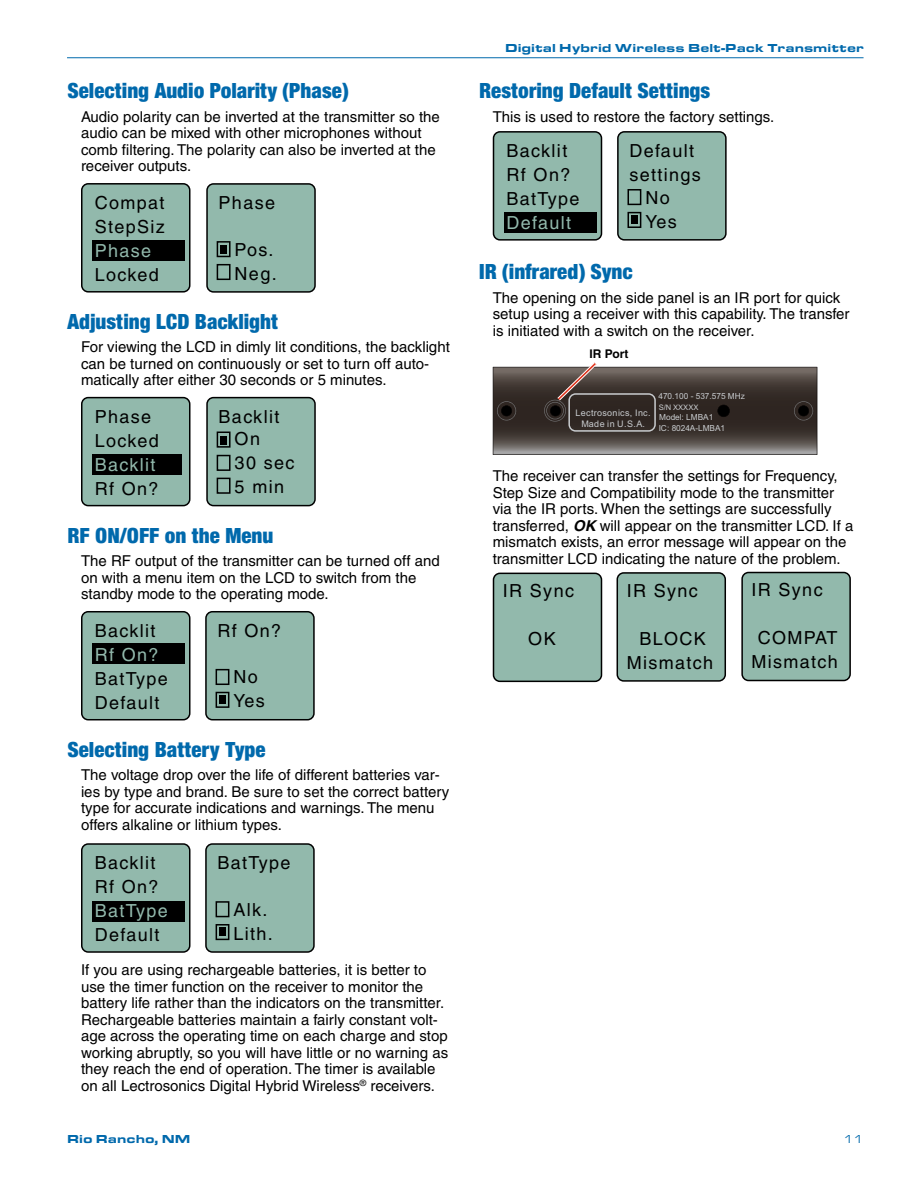
<style>
.page{position:relative;width:918px;height:1188px;background:#fff}
.page>*{position:absolute;margin:0;border:0;box-sizing:border-box;transform-origin:0 0}
.t1{font:900 condensed 22.5px "Sans";color:#0069ac}
.t2{font:18px/24px "Helvetica";letter-spacing:.075em;color:#000}
.t3{font:18px "Helvetica";letter-spacing:.075em;color:#92b9ac}
.t4{font:15px/16.5px "Helvetica";color:#000}
.t5{font:900 12px "Eurostile Extended";color:#0069ac}
.t6{font:700 12px "Helvetica";color:#000}
.t7{font:12px "Eurostile Extended";color:#0069ac}
.t8{font:9px/10.5px "Arial";letter-spacing:.045em;color:#c9cccf;text-align:center}
.t9{font:8.4px "Arial";color:#c9cccf}
.t10{font:7.65px "Arial";color:#c9cccf}
.s1{font-weight:700;font-style:italic}
</style>
<div class="page">
<hr style="left:67px;top:57px;width:797px;height:1px;background:#0069ac">
<div style="left:82px;top:184px;width:108px;height:108px;background:#92b9ac;border-radius:6px"></div>
<div style="left:81px;top:183px;width:109px;height:110px;border:2px solid #000;border-radius:6px"></div>
<div style="left:92px;top:240px;width:93px;height:21px;background:#000"></div>
<div style="left:207px;top:184px;width:108px;height:108px;background:#92b9ac;border-radius:6px"></div>
<div style="left:206px;top:183px;width:110px;height:110px;border:2px solid #000;border-radius:6px"></div>
<svg style="left:216px;top:241px;width:15px;height:40px"></svg>
<div style="left:220px;top:245px;width:7px;height:8px;background:#000"></div>
<div style="left:82px;top:398px;width:108px;height:108px;background:#92b9ac;border-radius:6px"></div>
<div style="left:81px;top:397px;width:109px;height:109px;border:2px solid #000;border-radius:6px"></div>
<div style="left:92px;top:454px;width:90px;height:21px;background:#000"></div>
<div style="left:207px;top:398px;width:108px;height:108px;background:#92b9ac;border-radius:6px"></div>
<div style="left:206px;top:397px;width:110px;height:109px;border:2px solid #000;border-radius:6px"></div>
<svg style="left:216px;top:454px;width:15px;height:40px"></svg>
<div style="left:220px;top:436px;width:7px;height:8px;background:#000"></div>
<div style="left:217px;top:432px;width:14px;height:16px;border:2px solid #000"></div>
<div style="left:82px;top:612px;width:108px;height:108px;background:#92b9ac;border-radius:6px"></div>
<div style="left:81px;top:611px;width:109px;height:109px;border:2px solid #000;border-radius:6px"></div>
<div style="left:92px;top:643px;width:93px;height:21px;background:#000"></div>
<div style="left:206px;top:612px;width:108px;height:108px;background:#92b9ac;border-radius:6px"></div>
<div style="left:205px;top:611px;width:110px;height:109px;border:2px solid #000;border-radius:6px"></div>
<svg style="left:215px;top:668px;width:15px;height:40px"></svg>
<div style="left:219px;top:695px;width:7px;height:9px;background:#000"></div>
<div style="left:82px;top:844px;width:108px;height:108px;background:#92b9ac;border-radius:6px"></div>
<div style="left:81px;top:843px;width:109px;height:110px;border:2px solid #000;border-radius:6px"></div>
<div style="left:92px;top:901px;width:93px;height:21px;background:#000"></div>
<div style="left:206px;top:844px;width:108px;height:108px;background:#92b9ac;border-radius:6px"></div>
<div style="left:205px;top:843px;width:110px;height:110px;border:2px solid #000;border-radius:6px"></div>
<svg style="left:215px;top:901px;width:15px;height:40px"></svg>
<div style="left:219px;top:928px;width:7px;height:8px;background:#000"></div>
<div style="left:494px;top:132px;width:108px;height:108px;background:#92b9ac;border-radius:6px"></div>
<div style="left:493px;top:131px;width:109px;height:110px;border:2px solid #000;border-radius:6px"></div>
<div style="left:504px;top:212px;width:93px;height:21px;background:#000"></div>
<div style="left:618px;top:132px;width:108px;height:108px;background:#92b9ac;border-radius:6px"></div>
<div style="left:617px;top:131px;width:110px;height:110px;border:2px solid #000;border-radius:6px"></div>
<svg style="left:627px;top:189px;width:15px;height:39px"></svg>
<div style="left:631px;top:215px;width:7px;height:9px;background:#000"></div>
<svg style="left:493px;top:362px;width:324px;height:93px;background:#544c48"></svg>
<div style="left:617px;top:573px;width:108px;height:108px;background:#92b9ac;border-radius:6px"></div>
<div style="left:617px;top:572px;width:109px;height:110px;border:2px solid #000;border-radius:6px"></div>
<div style="left:742px;top:573px;width:108px;height:108px;background:#92b9ac;border-radius:6px"></div>
<div style="left:741px;top:572px;width:110px;height:109px;border:2px solid #000;border-radius:6px"></div>
<div style="left:494px;top:573px;width:108px;height:108px;background:#92b9ac;border-radius:6px"></div>
<div style="left:493px;top:573px;width:109px;height:109px;border:2px solid #000;border-radius:6px"></div>
<h1 class="t1" style="left:68px;top:77px;width:283px">Selecting Audio Polarity (Phase)</h1>
<p class="t4" style="left:81px;top:108px;width:360px">Audio polarity can be inverted at the transmitter so the audio can be mixed with other microphones without comb filtering. The polarity can also be inverted at the receiver outputs.</p>
<p class="t2" style="left:95px;top:190px;width:72px">Compat<br>StepSiz</p>
<p class="t3" style="left:95px;top:240px;width:58px">Phase</p>
<p class="t2" style="left:95px;top:262px;width:66px">Locked</p>
<p class="t2" style="left:219px;top:190px;width:58px">Phase</p>
<p class="t2" style="left:235px;top:237px;width:44px">Pos.<br>Neg.</p>
<h1 class="t1" style="left:68px;top:308px;width:212px">Adjusting LCD Backlight</h1>
<p class="t4" style="left:81px;top:339px;width:370px">For viewing the LCD in dimly lit conditions, the backlight can be turned on continuously or set to turn off auto&shy;matically after either 30 seconds or 5 minutes.</p>
<p class="t2" style="left:95px;top:404px;width:66px">Phase<br>Locked</p>
<p class="t3" style="left:95px;top:454px;width:62px">Backlit</p>
<p class="t2" style="left:95px;top:476px;width:65px">Rf On?</p>
<p class="t2" style="left:235px;top:404px;width:61px;line-height:23.5px;text-indent:-16px">Backlit<br>On<br>30 sec<br>5 min</p>
<h1 class="t1" style="left:68px;top:522px;width:207px">RF ON/OFF on the Menu</h1>
<p class="t4" style="left:81px;top:553px;width:360px">The RF output of the transmitter can be turned off and on with a menu item on the LCD to switch from the standby mode to the operating mode.</p>
<p class="t2" style="left:95px;top:618px;width:62px">Backlit</p>
<p class="t3" style="left:95px;top:644px;width:65px">Rf On?</p>
<p class="t2" style="left:95px;top:666px;width:74px">BatType<br>Default</p>
<p class="t2" style="left:218px;top:618px;width:65px">Rf On?</p>
<p class="t2" style="left:234px;top:665px;width:33px">No<br>Yes</p>
<h1 class="t1" style="left:68px;top:736px;width:200px">Selecting Battery Type</h1>
<p class="t4" style="left:81px;top:766px;width:370px">The voltage drop over the life of different batteries var&shy;ies by type and brand. Be sure to set the correct battery type for accurate indications and warnings. The menu offers alkaline or lithium types.</p>
<p class="t2" style="left:95px;top:851px;width:65px">Backlit<br>Rf On?</p>
<p class="t3" style="left:95px;top:900px;width:74px">BatType</p>
<p class="t2" style="left:95px;top:923px;width:66px">Default</p>
<p class="t2" style="left:218px;top:851px;width:74px">BatType</p>
<p class="t2" style="left:234px;top:897px;width:41px">Alk.<br>Lith.</p>
<p class="t4" style="left:81px;top:962px;width:369px">If you are using rechargeable batteries, it is better to use the timer function on the receiver to monitor the battery life rather than the indicators on the transmitter.<br>Rechargeable batteries maintain a fairly constant volt&shy;age across the operating time on each charge and stop working abruptly, so you will have little or no warning as they reach the end of operation. The timer is available on all Lectrosonics Digital Hybrid Wireless<sup>®</sup> receivers.</p>
<p class="t5" style="left:505px;top:41px;width:360px">Digital Hybrid Wireless Belt-Pack Transmitter</p>
<h1 class="t1" style="left:479px;top:77px;width:233px">Restoring Default Settings</h1>
<p class="t4" style="left:493px;top:108px;width:283px">This is used to restore the factory settings.</p>
<p class="t2" style="left:507px;top:138px;width:74px">Backlit<br>Rf On?<br>BatType</p>
<p class="t3" style="left:507px;top:212px;width:66px">Default</p>
<p class="t2" style="left:629px;top:138px;width:66px">Default</p>
<p class="t2" style="left:629px;top:162px;width:73px">settings</p>
<p class="t2" style="left:645px;top:185px;width:26px">No</p>
<p class="t2" style="left:645px;top:209px;width:33px">Yes</p>
<h1 class="t1" style="left:479px;top:258px;width:155px">IR (infrared) Sync</h1>
<p class="t4" style="left:493px;top:289px;width:358px">The opening on the side panel is an IR port for quick setup using a receiver with this capability. The transfer is initiated with a switch on the receiver.</p>
<p class="t6" style="left:589px;top:347px;width:41px">IR Port</p>
<p class="t8" style="left:576px;top:408px;width:77px">Lectrosonics, Inc.<br>Made in U.S.A.</p>
<p class="t9" style="left:658px;top:391px;width:88px">470.100 - 537.575 MHz</p>
<p class="t9" style="left:659px;top:412px;width:56px">Model: LMBA1</p>
<p class="t10" style="left:659px;top:402px;width:41px">S/N XXXXX</p>
<p class="t9" style="left:659px;top:422px;width:68px">IC: 8024A-LMBA1</p>
<p class="t4" style="left:493px;top:468px;width:362px">The receiver can transfer the settings for Frequency, Step Size and Compatibility mode to the transmitter via the IR ports. When the settings are successfully transferred, <span class="s1">OK</span> will appear on the transmitter LCD. If a mismatch exists, an error message will appear on the transmitter LCD indicating the nature of the problem.</p>
<p class="t2" style="left:627px;top:578px;width:73px">IR Sync</p>
<p class="t2" style="left:627px;top:626px;width:88px;text-align:center">BLOCK<br>Mismatch</p>
<p class="t2" style="left:752px;top:578px;width:73px">IR Sync</p>
<p class="t2" style="left:752px;top:626px;width:88px;text-align:center">COMPAT<br>Mismatch</p>
<p class="t2" style="left:503px;top:579px;width:73px">IR Sync</p>
<p class="t2" style="left:528px;top:627px;width:29px">OK</p>
<p class="t5" style="left:67px;top:1132px;width:125px">Rio Rancho, NM</p>
<p class="t7" style="left:844px;top:1133px;width:22px">11</p>
</div>
